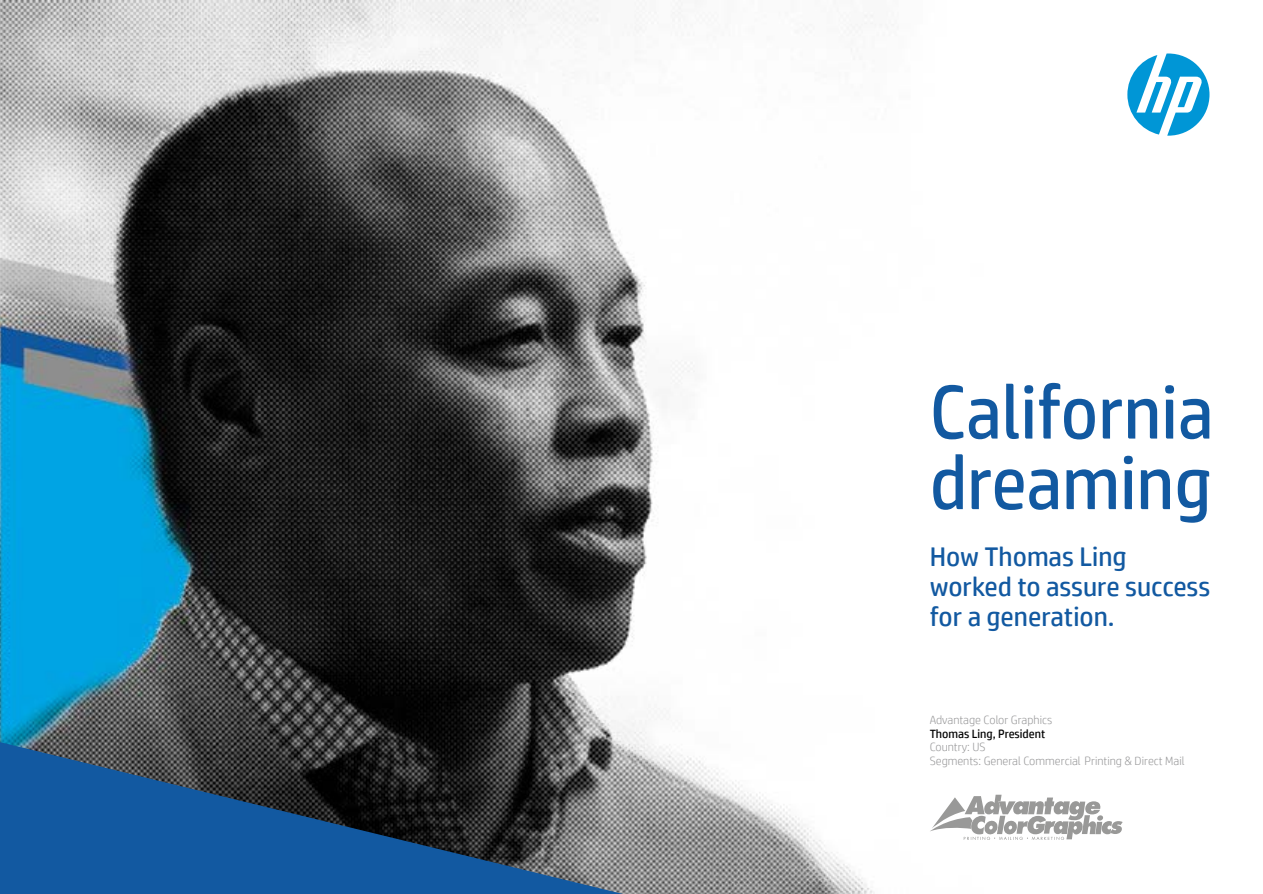
<style>
.page{position:relative;width:1263px;height:894px;background:#fff}
.page>*{position:absolute;margin:0;border:0;box-sizing:border-box;transform-origin:0 0}
.t1{font:76.35px/70.5px "HP Simplified";color:#1259a1;scale:.94 1}
.t2{font:27px/30px "HP Simplified";color:#1259a1}
.t3{font:300 12px/13.5px "HP Simplified";color:#989899}
.t4{font:12px "HP Simplified";color:#000}
</style>
<div class="page">
<img style="left:0;top:0;width:1210px;height:893px">
<svg style="left:1127px;top:53px;width:82px;height:83px"></svg>
<svg style="left:0;top:741px;width:623px;height:152px;background:#274a6d"></svg>
<svg style="left:929px;top:794px;width:193px;height:45px"></svg>
<h1 class="t1" style="left:929px;top:375px;width:303px">California dreaming</h1>
<h2 class="t2" style="left:929px;top:540px;width:282px">How Thomas Ling worked to assure success for a generation.</h2>
<p class="t3" style="left:929px;top:713px;width:124px">Advantage Color Graphics</p>
<p class="t4" style="left:929px;top:726px;width:117px">Thomas Ling, President</p>
<p class="t3" style="left:929px;top:740px;width:256px">Country: US<br>Segments: General Commercial Printing &amp; Direct Mail</p>
</div>
